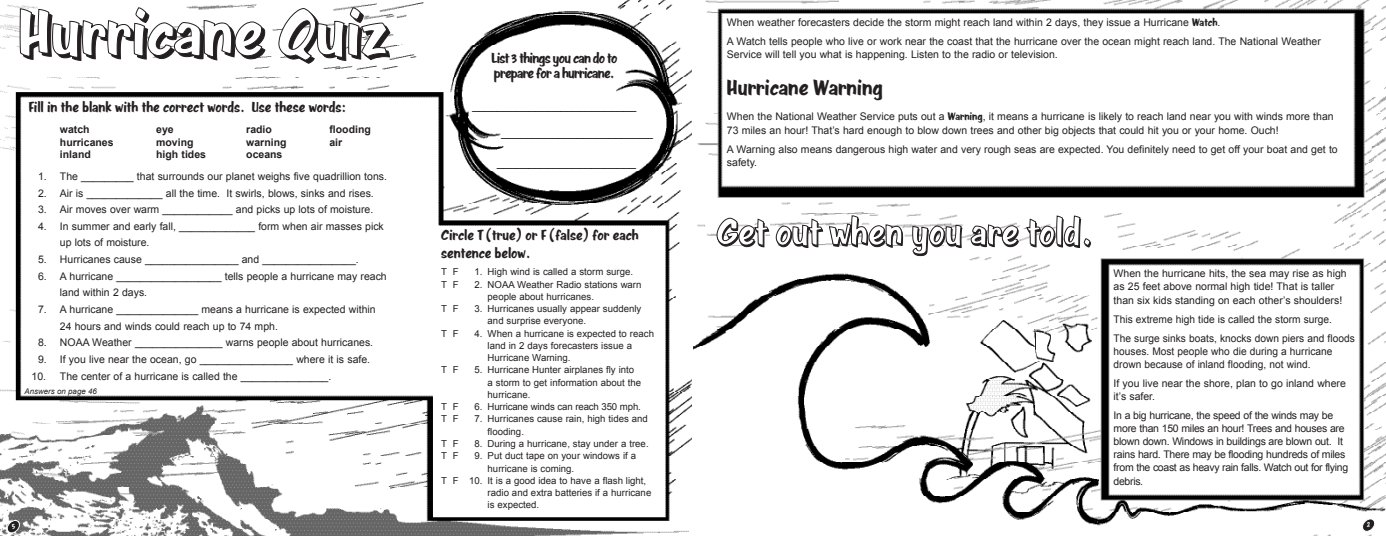
<style>
.page{position:relative;width:1386px;height:536px;background:#fff}
.page>*{position:absolute;margin:0;border:0;box-sizing:border-box;transform-origin:0 0}
.t1{font:21px "Java Jive";color:#231f20}
.t2{font:14px/17.5px "Java Jive";color:#231f20}
.t3{font:14px "Java Jive";letter-spacing:-.05em;color:#231f20}
.t4{font:10.5px/13.1px "Arial";color:#231f20}
.t5{font:10.5px/13.1px "Arial";letter-spacing:-.025em;color:#231f20}
.t6{font:700 10.5px "Arial";color:#231f20}
.t7{font:9.62px/12.2px "Arial";color:#231f20}
.t8{font:italic 7.88px "Arial";color:#231f20}
.t9{font:7.88px "Java Jive";color:#fff}
.s1{font-family:"Java Jive"}
</style>
<div class="page">
<img style="left:693px;top:0;width:693px;height:536px">
<svg style="left:1360px;top:518px;width:18px;height:14px"></svg>
<svg style="left:716px;top:176px;width:375px;height:117px"></svg>
<img style="left:0;top:0;width:691px;height:536px">
<svg style="left:4px;top:519px;width:18px;height:14px"></svg>
<svg style="left:19px;top:7px;width:371px;height:56px"></svg>
<p class="t2" style="left:28px;top:98px;width:319px">Fill in the blank with the correct words. Use these words:</p>
<p class="t6" style="left:60px;top:123px;width:31px">watch</p>
<p class="t6" style="left:156px;top:123px;width:19px">eye</p>
<p class="t6" style="left:246px;top:123px;width:27px">radio</p>
<p class="t6" style="left:329px;top:123px;width:43px">flooding</p>
<p class="t6" style="left:60px;top:135px;width:55px">hurricanes</p>
<p class="t6" style="left:156px;top:135px;width:39px">moving</p>
<p class="t6" style="left:246px;top:135px;width:42px">warning</p>
<p class="t6" style="left:329px;top:135px;width:14px">air</p>
<p class="t6" style="left:60px;top:147px;width:32px">inland</p>
<p class="t6" style="left:156px;top:147px;width:51px">high tides</p>
<p class="t6" style="left:246px;top:147px;width:38px">oceans</p>
<p class="t4" style="left:38px;top:170px;width:351px">1. The _________ that surrounds our planet weighs five quadrillion tons.</p>
<p class="t4" style="left:38px;top:186px;width:337px">2. Air is _____________ all the time. It swirls, blows, sinks and rises.</p>
<p class="t4" style="left:38px;top:203px;width:337px">3. Air moves over warm ____________ and picks up lots of moisture.</p>
<p class="t4" style="left:38px;top:219px;width:347px">4. In summer and early fall, _____________ form when air masses pick</p>
<p class="t4" style="left:60px;top:236px;width:91px">up lots of moisture.</p>
<p class="t4" style="left:38px;top:253px;width:322px">5. Hurricanes cause ________________ and ________________.</p>
<p class="t4" style="left:38px;top:269px;width:350px">6. A hurricane __________________ tells people a hurricane may reach</p>
<p class="t4" style="left:60px;top:286px;width:89px">land within 2 days.</p>
<p class="t4" style="left:38px;top:303px;width:339px">7. A hurricane ______________ means a hurricane is expected within</p>
<p class="t4" style="left:60px;top:319px;width:220px">24 hours and winds could reach up to 74 mph.</p>
<p class="t4" style="left:38px;top:336px;width:337px">8. NOAA Weather _______________ warns people about hurricanes.</p>
<p class="t4" style="left:38px;top:352px;width:334px">9. If you live near the ocean, go ________________ where it is safe.</p>
<p class="t4" style="left:32px;top:369px;width:301px">10. The center of a hurricane is called the _______________.</p>
<p class="t8" style="left:24px;top:386px;width:74px">Answers on page 46</p>
<p class="t9" style="left:12px;top:521px;width:5px">5</p>
<p class="t3" style="left:491px;top:48px;width:128px">List 3 things you can do to</p>
<p class="t3" style="left:494px;top:64px;width:122px">prepare for a hurricane.</p>
<p class="t2" style="left:472px;top:96px;width:166px">__________________________</p>
<p class="t2" style="left:501px;top:123px;width:153px">________________________</p>
<p class="t2" style="left:497px;top:153px;width:141px">______________________</p>
<p class="t2" style="left:441px;top:227px;width:199px">Circle T (true) or F (false) for each sentence below.</p>
<p class="t7" style="left:441px;top:266px;width:19px">T F</p>
<p class="t7" style="left:474px;top:266px;width:160px">1. High wind is called a storm surge.</p>
<p class="t7" style="left:441px;top:278px;width:19px">T F</p>
<p class="t7" style="left:488px;top:278px;width:155px;text-indent:-13px">2. NOAA Weather Radio stations warn people about hurricanes.</p>
<p class="t7" style="left:441px;top:302px;width:19px">T F</p>
<p class="t7" style="left:488px;top:302px;width:155px;text-indent:-13px">3. Hurricanes usually appear suddenly and surprise everyone.</p>
<p class="t7" style="left:441px;top:327px;width:19px">T F</p>
<p class="t7" style="left:488px;top:327px;width:168px;text-indent:-13px">4. When a hurricane is expected to reach land in 2 days forecasters issue a<br>Hurricane Warning.</p>
<p class="t7" style="left:441px;top:364px;width:19px">T F</p>
<p class="t7" style="left:488px;top:364px;width:155px;text-indent:-13px">5. Hurricane Hunter airplanes fly into a storm to get information about the hurricane.</p>
<p class="t7" style="left:441px;top:400px;width:19px">T F</p>
<p class="t7" style="left:474px;top:400px;width:168px">6. Hurricane winds can reach 350 mph.</p>
<p class="t7" style="left:441px;top:413px;width:19px">T F</p>
<p class="t7" style="left:488px;top:413px;width:162px;text-indent:-13px">7. Hurricanes cause rain, high tides and flooding.</p>
<p class="t7" style="left:441px;top:437px;width:19px">T F</p>
<p class="t7" style="left:474px;top:437px;width:176px">8. During a hurricane, stay under a tree.</p>
<p class="t7" style="left:441px;top:449px;width:19px">T F</p>
<p class="t7" style="left:488px;top:449px;width:150px;text-indent:-13px">9. Put duct tape on your windows if a hurricane is coming.</p>
<p class="t7" style="left:488px;top:474px;width:165px;text-indent:-46px">T F 10. It is a good idea to have a flash light, radio and extra batteries if a hurricane is expected.</p>
<p class="t4" style="left:727px;top:16px;width:495px">When weather forecasters decide the storm might reach land within 2 days, they issue a Hurricane <span class="s1">Watch</span>.</p>
<p class="t4" style="left:727px;top:35px;width:595px">A Watch tells people who live or work near the coast that the hurricane over the ocean might reach land. The National Weather<br>Service will tell you what is happening. Listen to the radio or television.</p>
<p class="t1" style="left:727px;top:74px;width:158px">Hurricane Warning</p>
<p class="t4" style="left:727px;top:110px;width:608px">When the National Weather Service puts out a <span class="s1">Warning</span>, it means a hurricane is likely to reach land near you with winds more than<br>73 miles an hour! That’s hard enough to blow down trees and other big objects that could hit you or your home. Ouch!</p>
<p class="t4" style="left:727px;top:142px;width:612px">A Warning also means dangerous high water and very rough seas are expected. You definitely need to get off your boat and get to safety.</p>
<p class="t4" style="left:1114px;top:267px;width:235px">When the hurricane hits, the sea may rise as high as 25 feet above normal high tide! That is taller than six kids standing on each other’s shoulders!</p>
<p class="t4" style="left:1114px;top:312px;width:220px">This extreme high tide is called the storm surge.</p>
<p class="t4" style="left:1114px;top:331px;width:243px">The surge sinks boats, knocks down piers and floods houses. Most people who die during a hurricane drown because of inland flooding, not wind.</p>
<p class="t4" style="left:1114px;top:376px;width:234px">If you live near the shore, plan to go inland where it’s safer.</p>
<p class="t5" style="left:1114px;top:408px;width:236px">In a big hurricane, the speed of the winds may be more than 150 miles an hour! Trees and houses are blown down. Windows in buildings are blown out. It rains hard. There may be flooding hundreds of miles from the coast as heavy rain falls. Watch out for flying debris.</p>
<p class="t9" style="left:1367px;top:519px;width:5px">2</p>
</div>
